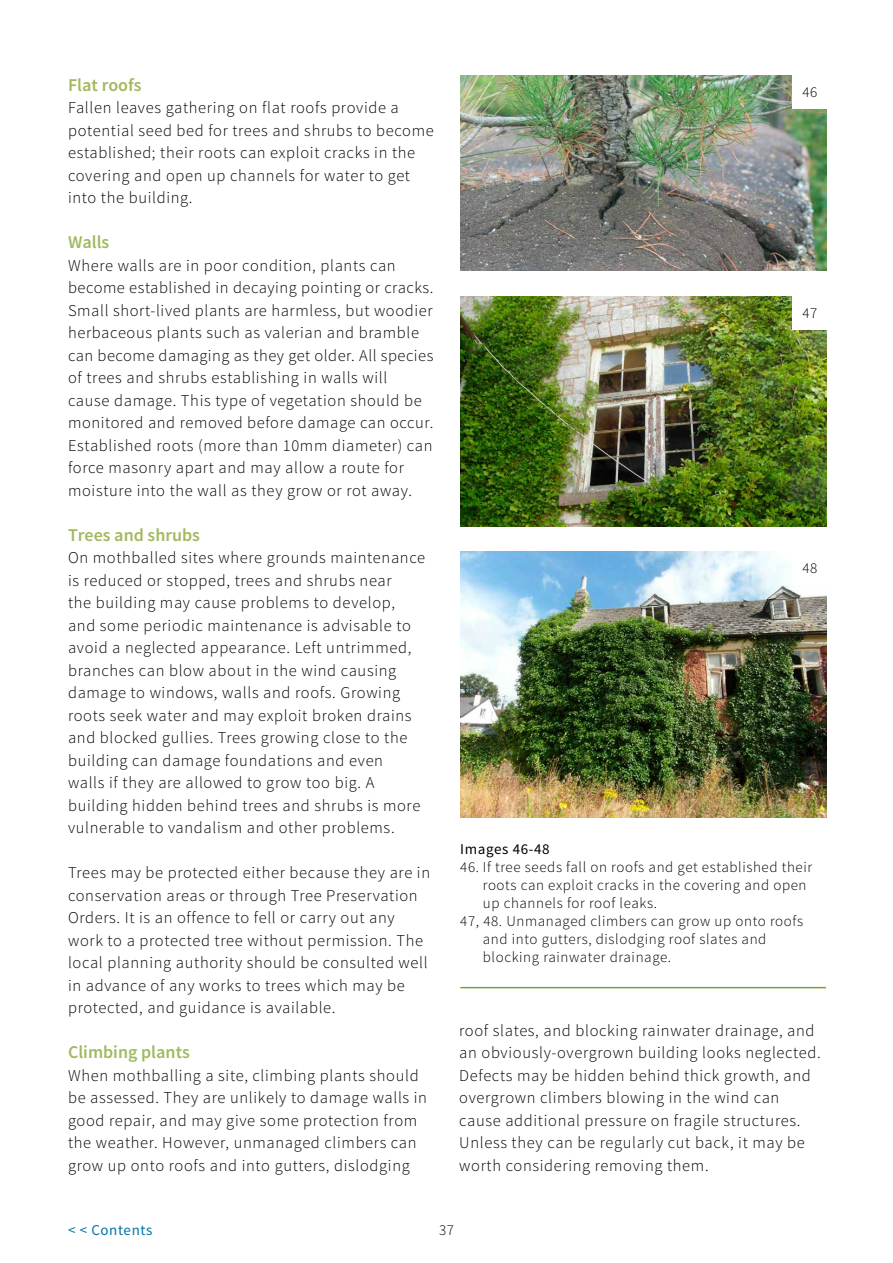
<style>
.page{position:relative;width:893px;height:1263px;background:#fff}
.page>*{position:absolute;margin:0;border:0;box-sizing:border-box;transform-origin:0 0}
.Heading_2{font:600 18px "Source Sans Pro";color:#a0b95e}
.Body_text{font:300 16.5px/22.5px "Source Sans Pro";letter-spacing:.04em;color:#000}
.IMAGE_text{font:300 15px/18px "Source Sans Pro";letter-spacing:.04em;color:#000}
.IMAGE_text-2{font:15px "Source Sans Pro";letter-spacing:.04em;color:#000}
.t1{font:15px "Source Sans Pro";letter-spacing:.04em;color:#0075a7}
</style>
<div class="page">
<img style="left:460px;top:75px;width:366px;height:196px">
<img style="left:460px;top:296px;width:366px;height:230px">
<img style="left:460px;top:551px;width:366px;height:266px">
<hr style="left:460px;top:987px;width:366px;height:1px;background:#79a629">
<div style="left:793px;top:74px;width:34px;height:35px;background:#fff"></div>
<div style="left:793px;top:295px;width:34px;height:35px;background:#fff"></div>
<div style="left:793px;top:550px;width:34px;height:35px;background:#fff"></div>
<p class="Heading_2" style="left:68px;top:73px;width:75px">Flat roofs</p>
<p class="Body_text" style="left:68px;top:96px;width:367px">Fallen leaves gathering on flat roofs provide a potential seed bed for trees and shrubs to become established; their roots can exploit cracks in the covering and open up channels for water to get into the building.</p>
<p class="Heading_2" style="left:68px;top:231px;width:43px">Walls</p>
<p class="Body_text" style="left:68px;top:254px;width:367px">Where walls are in poor condition, plants can become established in decaying pointing or cracks.<br>Small short-lived plants are harmless, but woodier herbaceous plants such as valerian and bramble can become damaging as they get older. All species of trees and shrubs establishing in walls will<br>cause damage. This type of vegetation should be monitored and removed before damage can occur.<br>Established roots (more than 10mm diameter) can force masonry apart and may allow a route for moisture into the wall as they grow or rot away.</p>
<p class="Heading_2" style="left:68px;top:523px;width:134px">Trees and shrubs</p>
<p class="Body_text" style="left:68px;top:546px;width:359px">On mothballed sites where grounds maintenance is reduced or stopped, trees and shrubs near<br>the building may cause problems to develop, and some periodic maintenance is advisable to avoid a neglected appearance. Left untrimmed, branches can blow about in the wind causing damage to windows, walls and roofs. Growing roots seek water and may exploit broken drains and blocked gullies. Trees growing close to the building can damage foundations and even<br>walls if they are allowed to grow too big. A building hidden behind trees and shrubs is more vulnerable to vandalism and other problems.</p>
<p class="Body_text" style="left:68px;top:861px;width:364px">Trees may be protected either because they are in conservation areas or through Tree Preservation Orders. It is an offence to fell or carry out any work to a protected tree without permission. The local planning authority should be consulted well in advance of any works to trees which may be protected, and guidance is available.</p>
<p class="Heading_2" style="left:68px;top:1041px;width:123px">Climbing plants</p>
<p class="Body_text" style="left:68px;top:1064px;width:361px">When mothballing a site, climbing plants should be assessed. They are unlikely to damage walls in good repair, and may give some protection from the weather. However, unmanaged climbers can grow up onto roofs and into gutters, dislodging</p>
<p class="IMAGE_text" style="left:802px;top:83px;width:16px">46</p>
<p class="IMAGE_text" style="left:802px;top:304px;width:16px">47</p>
<p class="IMAGE_text" style="left:802px;top:559px;width:16px">48</p>
<p class="IMAGE_text-2" style="left:460px;top:840px;width:91px">Images 46-48</p>
<p class="IMAGE_text" style="left:483px;top:858px;width:331px;text-indent:-22px">46. If tree seeds fall on roofs and get established their roots can exploit cracks in the covering and open up channels for roof leaks.</p>
<p class="IMAGE_text" style="left:483px;top:912px;width:322px;text-indent:-22px">47, 48. Unmanaged climbers can grow up onto roofs and into gutters, dislodging roof slates and blocking rainwater drainage.</p>
<p class="Body_text" style="left:459px;top:1019px;width:363px">roof slates, and blocking rainwater drainage, and an obviously-overgrown building looks neglected.<br>Defects may be hidden behind thick growth, and overgrown climbers blowing in the wind can cause additional pressure on fragile structures.<br>Unless they can be regularly cut back, it may be worth considering removing them.</p>
<p class="t1" style="left:68px;top:1220px;width:86px">&lt; &lt; Contents</p>
<p class="IMAGE_text" style="left:439px;top:1221px;width:16px">37</p>
</div>
